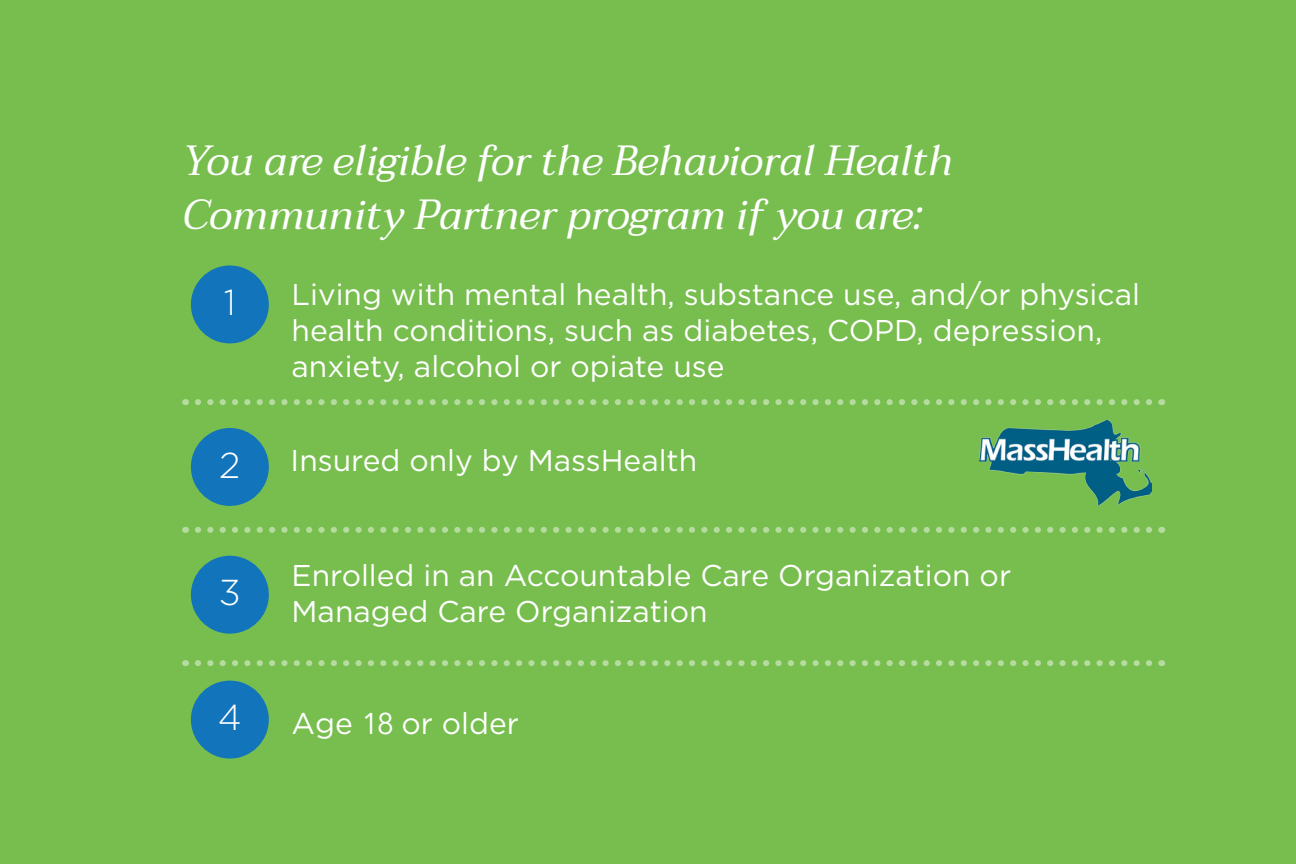
<style>
.page{position:relative;width:1296px;height:864px;background:#77be4e}
.page>*{position:absolute;margin:0;border:0;box-sizing:border-box;transform-origin:0 0}
.t1{font:italic 42px/54px "Taviraj";color:#fff}
.t2{font:300 36px "Gotham";color:#fff}
.t3{font:30px/36px "Gotham";color:#fff}
.s1{font-family:"Avenir"}
</style>
<div class="page">
<img style="left:980px;top:420px;width:171px;height:86px">
<svg style="left:185px;top:399px;width:964px;height:6px"></svg>
<div style="left:191px;top:266px;width:78px;height:77px;background:#1274ba;border-radius:50%"></div>
<div style="left:191px;top:428px;width:78px;height:78px;background:#1274ba;border-radius:50%"></div>
<svg style="left:185px;top:527px;width:964px;height:6px"></svg>
<div style="left:191px;top:556px;width:78px;height:78px;background:#1274ba;border-radius:50%"></div>
<svg style="left:185px;top:660px;width:964px;height:6px"></svg>
<div style="left:191px;top:681px;width:78px;height:78px;background:#1274ba;border-radius:50%"></div>
<p class="t1" style="left:182px;top:135px;width:772px">You are eligible for the Behavioral Health<br>Community Partner program if you are:</p>
<p class="t2" style="left:224px;top:280px;width:14px">1</p>
<p class="t3" style="left:292px;top:276px;width:850px">Living with mental health, substance use, and/or physical health conditions, such as diabetes, COPD, depression, anxiety, alcohol or opiate use</p>
<p class="t2" style="left:219px;top:442px;width:23px">2</p>
<p class="t3" style="left:291px;top:442px;width:408px">Insured only by MassHealth</p>
<p class="t2" style="left:219px;top:570px;width:23px">3</p>
<p class="t2" style="left:218px;top:695px;width:25px">4</p>
<p class="t3" style="left:292px;top:557px;width:721px">Enrolled in an Accountable Care Organization or<br>Managed Care Organization</p>
<p class="t3" style="left:292px;top:705px;width:229px">Age <span class="s1">18</span> or older</p>
</div>
